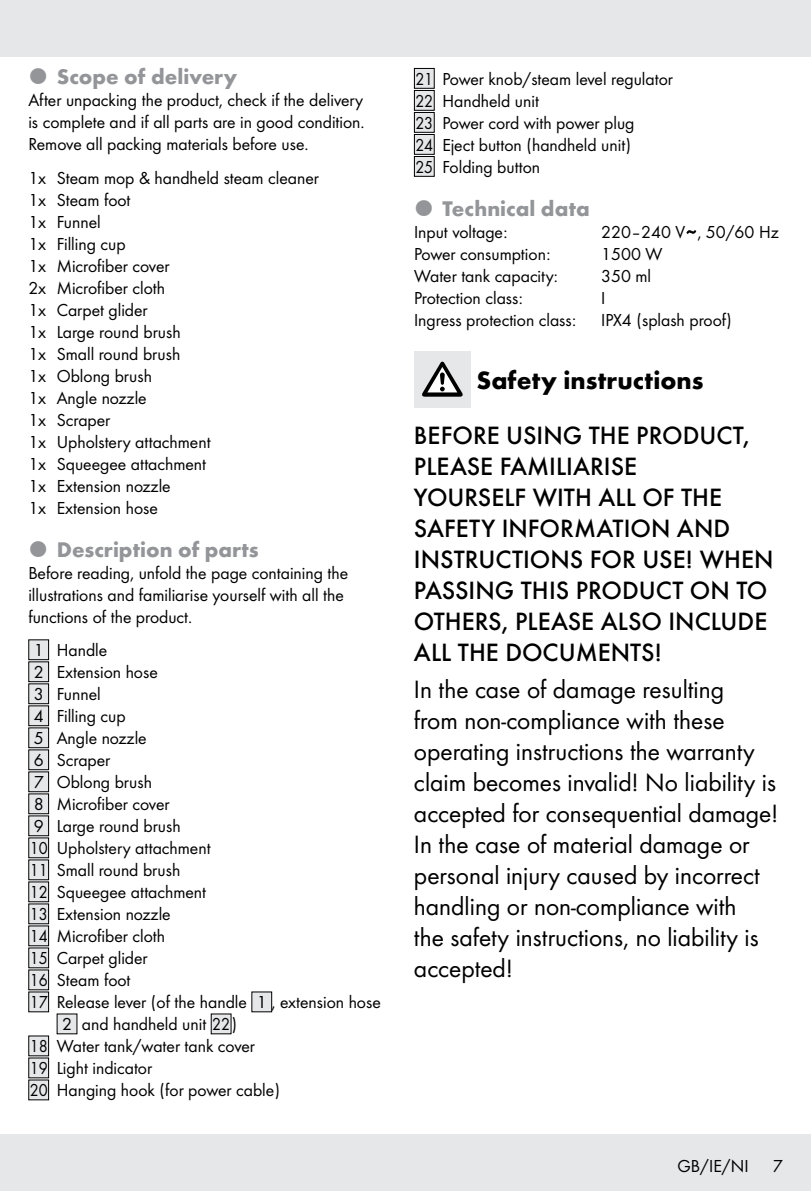
<style>
.page{position:relative;width:811px;height:1191px;background:#fff}
.page>*{position:absolute;margin:0;border:0;box-sizing:border-box;transform-origin:0 0}
.t1{font:26px/31px "Futura Boo";color:#000}
.t2{font:500 26px/31px "Futura";color:#000}
.t3{font:700 26px "Futura";color:#000}
.t4{font:700 22px "Futura";color:#939598}
.t5{font:18px/22px "Futura Boo";color:#000}
.t6{font:18px/22px "Futura Boo";color:#000;scale:.9 1}
</style>
<div class="page">
<div style="left:0;top:1134px;width:811px;height:57px;background:#e6e7e8"></div>
<div style="left:0;top:0;width:811px;height:57px;background:#e6e7e8"></div>
<div style="left:29px;top:640px;width:20px;height:19px;background:#e6e7e8"></div>
<div style="left:28px;top:639px;width:21px;height:21px;border:1px solid #000"></div>
<div style="left:29px;top:662px;width:20px;height:19px;background:#e6e7e8"></div>
<div style="left:28px;top:661px;width:21px;height:21px;border:1px solid #000"></div>
<div style="left:29px;top:684px;width:20px;height:19px;background:#e6e7e8"></div>
<div style="left:28px;top:683px;width:21px;height:21px;border:1px solid #000"></div>
<div style="left:29px;top:706px;width:20px;height:19px;background:#e6e7e8"></div>
<div style="left:28px;top:705px;width:21px;height:21px;border:1px solid #000"></div>
<div style="left:29px;top:728px;width:20px;height:19px;background:#e6e7e8"></div>
<div style="left:28px;top:727px;width:21px;height:21px;border:1px solid #000"></div>
<div style="left:29px;top:750px;width:20px;height:19px;background:#e6e7e8"></div>
<div style="left:28px;top:749px;width:21px;height:21px;border:1px solid #000"></div>
<div style="left:29px;top:772px;width:20px;height:19px;background:#e6e7e8"></div>
<div style="left:28px;top:771px;width:21px;height:21px;border:1px solid #000"></div>
<div style="left:29px;top:794px;width:20px;height:19px;background:#e6e7e8"></div>
<div style="left:28px;top:793px;width:21px;height:21px;border:1px solid #000"></div>
<div style="left:29px;top:816px;width:20px;height:19px;background:#e6e7e8"></div>
<div style="left:28px;top:815px;width:21px;height:21px;border:1px solid #000"></div>
<div style="left:29px;top:838px;width:20px;height:19px;background:#e6e7e8"></div>
<div style="left:28px;top:837px;width:21px;height:21px;border:1px solid #000"></div>
<div style="left:29px;top:860px;width:20px;height:19px;background:#e6e7e8"></div>
<div style="left:28px;top:859px;width:21px;height:21px;border:1px solid #000"></div>
<div style="left:29px;top:882px;width:20px;height:19px;background:#e6e7e8"></div>
<div style="left:28px;top:881px;width:21px;height:21px;border:1px solid #000"></div>
<div style="left:29px;top:904px;width:20px;height:19px;background:#e6e7e8"></div>
<div style="left:28px;top:903px;width:21px;height:21px;border:1px solid #000"></div>
<div style="left:29px;top:926px;width:20px;height:19px;background:#e6e7e8"></div>
<div style="left:28px;top:925px;width:21px;height:21px;border:1px solid #000"></div>
<div style="left:29px;top:948px;width:20px;height:19px;background:#e6e7e8"></div>
<div style="left:28px;top:947px;width:21px;height:21px;border:1px solid #000"></div>
<div style="left:29px;top:970px;width:20px;height:19px;background:#e6e7e8"></div>
<div style="left:28px;top:969px;width:21px;height:21px;border:1px solid #000"></div>
<div style="left:29px;top:992px;width:20px;height:19px;background:#e6e7e8"></div>
<div style="left:28px;top:991px;width:21px;height:21px;border:1px solid #000"></div>
<div style="left:252px;top:992px;width:20px;height:19px;background:#e6e7e8"></div>
<div style="left:57px;top:1014px;width:20px;height:19px;background:#e6e7e8"></div>
<div style="left:211px;top:1014px;width:20px;height:19px;background:#e6e7e8"></div>
<div style="left:29px;top:1036px;width:20px;height:19px;background:#e6e7e8"></div>
<div style="left:28px;top:1035px;width:21px;height:21px;border:1px solid #000"></div>
<div style="left:29px;top:1058px;width:20px;height:19px;background:#e6e7e8"></div>
<div style="left:28px;top:1057px;width:21px;height:21px;border:1px solid #000"></div>
<div style="left:29px;top:1080px;width:20px;height:19px;background:#e6e7e8"></div>
<div style="left:28px;top:1079px;width:21px;height:21px;border:1px solid #000"></div>
<div style="left:414px;top:68px;width:20px;height:20px;background:#e6e7e8"></div>
<div style="left:414px;top:68px;width:21px;height:21px;border:1px solid #000"></div>
<div style="left:414px;top:90px;width:20px;height:20px;background:#e6e7e8"></div>
<div style="left:414px;top:90px;width:21px;height:21px;border:1px solid #000"></div>
<div style="left:414px;top:112px;width:20px;height:20px;background:#e6e7e8"></div>
<div style="left:414px;top:112px;width:21px;height:21px;border:1px solid #000"></div>
<div style="left:414px;top:134px;width:20px;height:20px;background:#e6e7e8"></div>
<div style="left:414px;top:134px;width:21px;height:21px;border:1px solid #000"></div>
<div style="left:414px;top:156px;width:20px;height:20px;background:#e6e7e8"></div>
<div style="left:414px;top:156px;width:21px;height:21px;border:1px solid #000"></div>
<div style="left:414px;top:351px;width:57px;height:56px;background:#e6e7e8"></div>
<svg style="left:422px;top:362px;width:40px;height:35px"></svg>
<p class="t4" style="left:57px;top:61px;width:182px">Scope of delivery</p>
<p class="t5" style="left:28px;top:88px;width:336px;text-align:justify">After unpacking the product, check if the delivery is complete and if all parts are in good condition.<br>Remove all packing materials before use.</p>
<p class="t5" style="left:28px;top:166px;width:292px">1x Steam mop &amp; handheld steam cleaner<br>1x Steam foot<br>1x Funnel<br>1x Filling cup<br>1x Microfiber cover<br>2x Microfiber cloth<br>1x Carpet glider<br>1x Large round brush<br>1x Small round brush<br>1x Oblong brush<br>1x Angle nozzle<br>1x Scraper<br>1x Upholstery attachment<br>1x Squeegee attachment<br>1x Extension nozzle<br>1x Extension hose</p>
<p class="t4" style="left:57px;top:533px;width:204px">Description of parts</p>
<p class="t5" style="left:28px;top:561px;width:321px">Before reading, unfold the page containing the illustrations and familiarise yourself with all the functions of the product.</p>
<p class="t5" style="left:34px;top:638px;width:75px">1 Handle</p>
<p class="t5" style="left:34px;top:660px;width:126px">2 Extension hose</p>
<p class="t5" style="left:34px;top:682px;width:69px">3 Funnel</p>
<p class="t5" style="left:34px;top:704px;width:93px">4 Filling cup</p>
<p class="t5" style="left:34px;top:726px;width:115px">5 Angle nozzle</p>
<p class="t5" style="left:34px;top:748px;width:78px">6 Scraper</p>
<p class="t5" style="left:34px;top:770px;width:120px">7 Oblong brush</p>
<p class="t5" style="left:34px;top:792px;width:137px">8 Microfiber cover</p>
<p class="t5" style="left:34px;top:814px;width:148px">9 Large round brush</p>
<p class="t6" style="left:30px;top:836px;width:202px">10 Upholstery attachment</p>
<p class="t6" style="left:30px;top:858px;width:169px">11 Small round brush</p>
<p class="t6" style="left:30px;top:880px;width:198px">12 Squeegee attachment</p>
<p class="t6" style="left:30px;top:902px;width:158px">13 Extension nozzle</p>
<p class="t6" style="left:30px;top:924px;width:152px">14 Microfiber cloth</p>
<p class="t6" style="left:30px;top:946px;width:133px">15 Carpet glider</p>
<p class="t6" style="left:30px;top:968px;width:113px">16 Steam foot</p>
<p class="t6" style="left:30px;top:990px;width:392px">17 Release lever (of the handle 1 , extension hose</p>
<p class="t5" style="left:62px;top:1012px;width:176px">2 and handheld unit 22)</p>
<p class="t6" style="left:30px;top:1034px;width:252px">18 Water tank/water tank cover</p>
<p class="t6" style="left:30px;top:1056px;width:138px">19 Light indicator</p>
<p class="t6" style="left:30px;top:1078px;width:280px">20 Hanging hook (for power cable)</p>
<p class="t6" style="left:415px;top:67px;width:288px">21 Power knob/steam level regulator<br>22 Handheld unit<br>23 Power cord with power plug<br>24 Eject button (handheld unit)<br>25 Folding button</p>
<p class="t4" style="left:442px;top:192px;width:149px">Technical data</p>
<p class="t5" style="left:414px;top:220px;width:95px">Input voltage:</p>
<p class="t5" style="left:601px;top:220px;width:179px">220–240 V~, 50/60 Hz</p>
<p class="t5" style="left:414px;top:242px;width:138px">Power consumption:</p>
<p class="t5" style="left:601px;top:242px;width:63px">1500 W</p>
<p class="t5" style="left:414px;top:264px;width:145px">Water tank capacity:</p>
<p class="t5" style="left:601px;top:264px;width:52px">350 ml</p>
<p class="t5" style="left:414px;top:286px;width:110px">Protection class:</p>
<p class="t5" style="left:601px;top:286px;width:6px">I</p>
<p class="t5" style="left:414px;top:308px;width:164px">Ingress protection class:</p>
<p class="t5" style="left:601px;top:308px;width:132px">IPX4 (splash proof)</p>
<h1 class="t3" style="left:476px;top:361px;width:228px">Safety instructions</h1>
<h1 class="t2" style="left:414px;top:418px;width:361px">BEFORE USING THE PRODUCT,<br>PLEASE FAMILIARISE<br>YOURSELF WITH ALL OF THE<br>SAFETY INFORMATION AND<br>INSTRUCTIONS FOR USE! WHEN<br>PASSING THIS PRODUCT ON TO<br>OTHERS, PLEASE ALSO INCLUDE<br>ALL THE DOCUMENTS!</h1>
<p class="t1" style="left:414px;top:672px;width:366px">In the case of damage resulting<br>from non-compliance with these operating instructions the warranty claim becomes invalid! No liability is accepted for consequential damage!<br>In the case of material damage or personal injury caused by incorrect handling or non-compliance with<br>the safety instructions, no liability is accepted!</p>
<p class="t5" style="left:677px;top:1154px;width:73px">GB/IE/NI</p>
<p class="t5" style="left:772px;top:1154px;width:11px">7</p>
</div>
